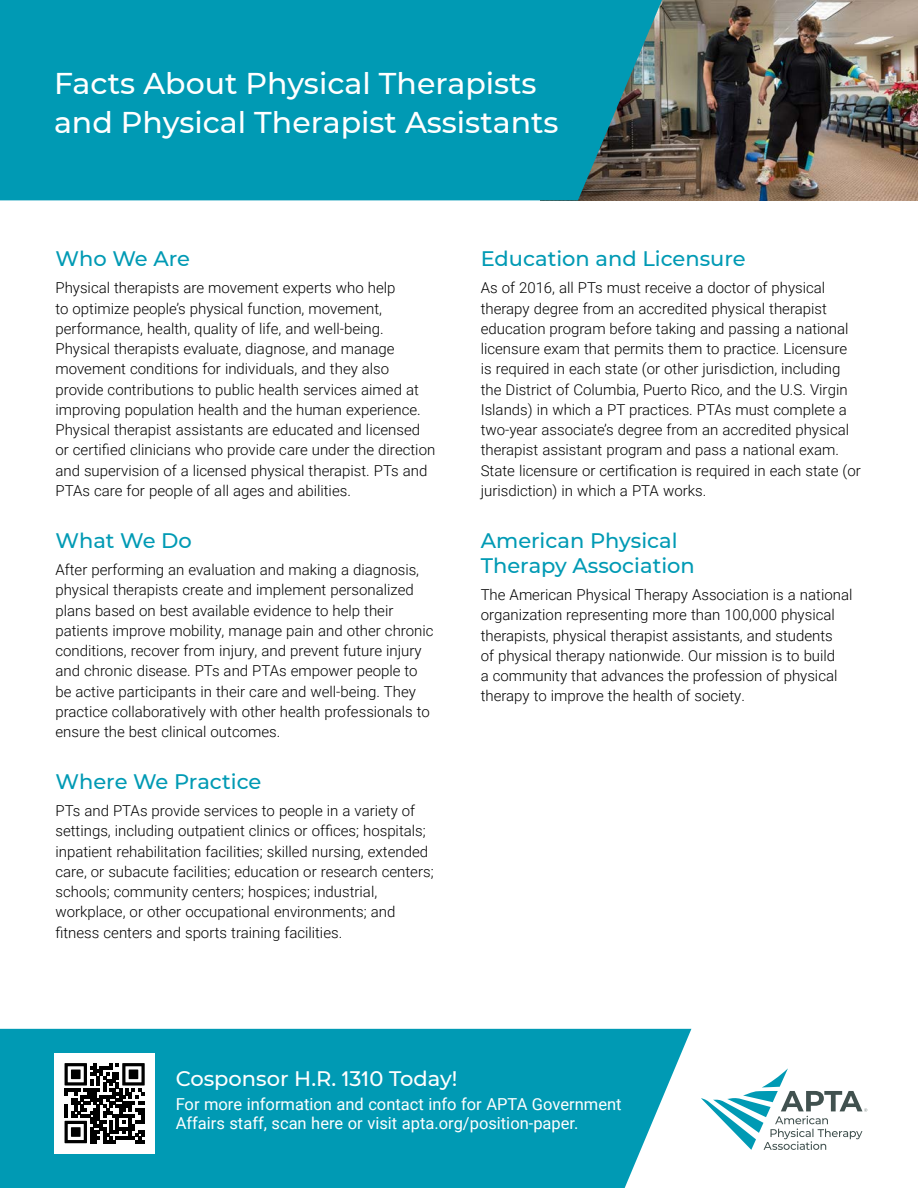
<style>
.page{position:relative;width:918px;height:1188px;background:#fff}
.page>*{position:absolute;margin:0;border:0;box-sizing:border-box;transform-origin:0 0}
.t1{font:500 30px/39px "APTA Sans";color:#fff}
.new_back_header{font:500 21px/25.2px "APTA Sans";color:#009ab4}
.Footer_Header{font:500 21px "APTA Sans";color:#fff}
.t2{font:16.5px/19.5px "Roboto";color:#fff}
.new_back_body{font:300 15px/20.2px "Roboto";color:#000}
</style>
<div class="page">
<img style="left:662px;top:0;width:256px;height:200px">
<div style="left:0;top:0;width:662px;height:200px;background:#009ab4"></div>
<div style="left:0;top:1029px;width:691px;height:159px;background:#009ab4"></div>
<svg style="left:701px;top:1068px;width:166px;height:82px"></svg>
<div style="left:55px;top:1053px;width:100px;height:100px;background:#fff"></div>
<svg style="left:65px;top:1063px;width:80px;height:80px"></svg>
<p class="t1" style="left:54px;top:63px;width:506px">Facts About Physical Therapists and Physical Therapist Assistants</p>
<p class="new_back_header" style="left:55px;top:245px;width:136px">Who We Are</p>
<p class="new_back_body" style="left:55px;top:277px;width:381px">Physical therapists are movement experts who help<br>to optimize people’s physical function, movement, performance, health, quality of life, and well-being.<br>Physical therapists evaluate, diagnose, and manage movement conditions for individuals, and they also provide contributions to public health services aimed at improving population health and the human experience.<br>Physical therapist assistants are educated and licensed or certified clinicians who provide care under the direction and supervision of a licensed physical therapist. PTs and PTAs care for people of all ages and abilities.</p>
<p class="new_back_header" style="left:55px;top:527px;width:138px">What We Do</p>
<p class="new_back_body" style="left:55px;top:559px;width:380px">After performing an evaluation and making a diagnosis, physical therapists create and implement personalized plans based on best available evidence to help their patients improve mobility, manage pain and other chronic conditions, recover from injury, and prevent future injury and chronic disease. PTs and PTAs empower people to be active participants in their care and well-being. They practice collaboratively with other health professionals to ensure the best clinical outcomes.</p>
<p class="new_back_header" style="left:55px;top:768px;width:207px">Where We Practice</p>
<p class="new_back_body" style="left:55px;top:800px;width:380px">PTs and PTAs provide services to people in a variety of settings, including outpatient clinics or offices; hospitals; inpatient rehabilitation facilities; skilled nursing, extended care, or subacute facilities; education or research centers; schools; community centers; hospices; industrial, workplace, or other occupational environments; and fitness centers and sports training facilities.</p>
<p class="new_back_header" style="left:481px;top:245px;width:266px">Education and Licensure</p>
<p class="new_back_body" style="left:481px;top:277px;width:382px">As of 2016, all PTs must receive a doctor of physical therapy degree from an accredited physical therapist education program before taking and passing a national licensure exam that permits them to practice. Licensure is required in each state (or other jurisdiction, including the District of Columbia, Puerto Rico, and the U.S. Virgin Islands) in which a PT practices. PTAs must complete a two-year associate’s degree from an accredited physical therapist assistant program and pass a national exam.<br>State licensure or certification is required in each state (or jurisdiction) in which a PTA works.</p>
<p class="new_back_header" style="left:481px;top:527px;width:216px">American Physical<br>Therapy Association</p>
<p class="new_back_body" style="left:481px;top:584px;width:373px">The American Physical Therapy Association is a national organization representing more than 100,000 physical therapists, physical therapist assistants, and students<br>of physical therapy nationwide. Our mission is to build<br>a community that advances the profession of physical therapy to improve the health of society.</p>
<p class="Footer_Header" style="left:176px;top:1064px;width:283px">Cosponsor H.R. 1310 Today!</p>
<p class="t2" style="left:176px;top:1094px;width:447px">For more information and contact info for APTA Government<br>Affairs staff, scan here or visit apta.org/position-paper.</p>
</div>
